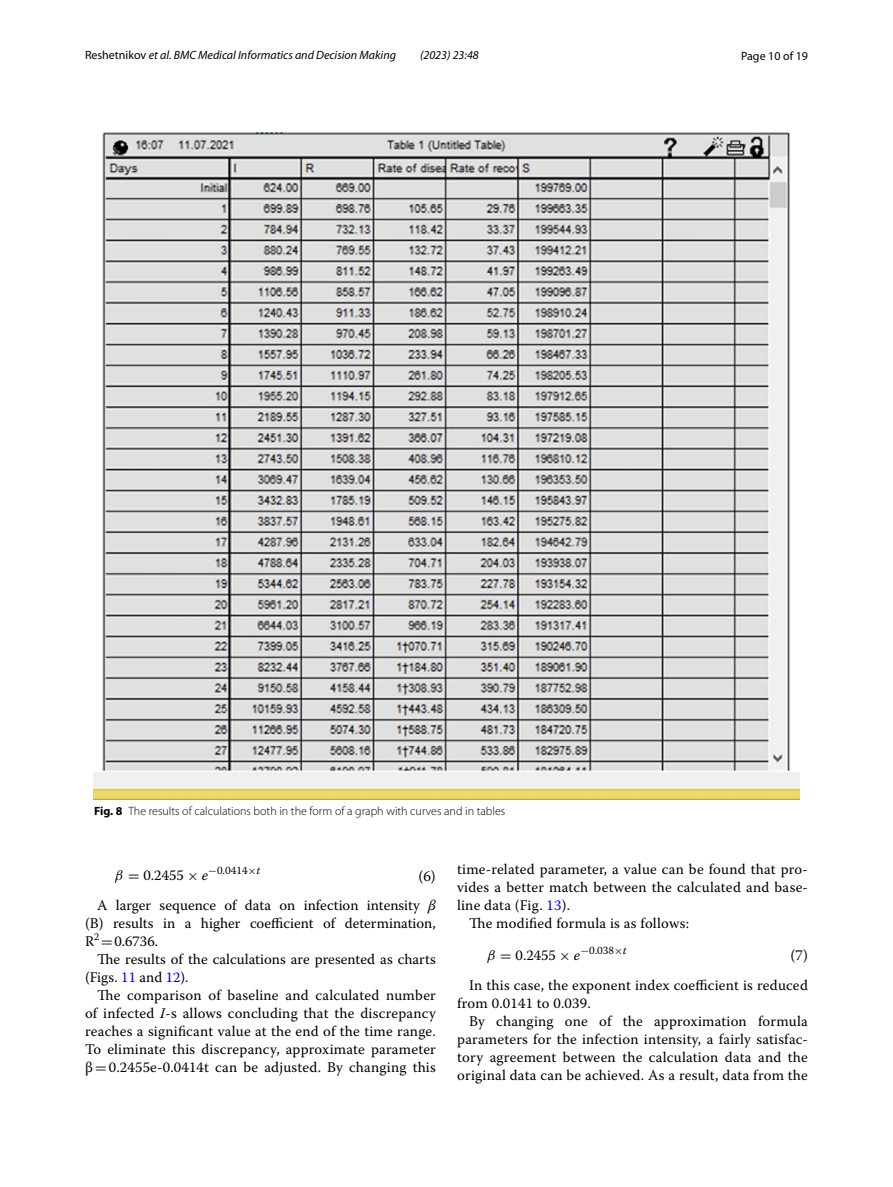
<style>
.page{position:relative;width:893px;height:1187px;background:#fff}
.page>*{position:absolute;margin:0;border:0;box-sizing:border-box;transform-origin:0 0}
.t1{font:15px "Warnock Pro";color:#000}
.t2{font:14.7px/18px "Warnock Pro";letter-spacing:.015em;color:#000;text-align:justify}
.t3{font:14.7px "Warnock Pro Regular 9";color:#000}
.t4{font:14.7px "Warnock Pro Regular 8";color:#000}
.t5{font:300 12px "Myriad Pro";color:#000}
.t6{font:italic 12px "Myriad Pro";color:#000}
.t7{font:12px "Myriad Pro";color:#000}
.t8{font:11.25px "Warnock Pro Regular 9";color:#000}
.t9{font:11.25px "Warnock Pro Regular 8";color:#000}
.s1{font-style:normal}
.s2{font-weight:700}
.s3{font-family:"MTSYN10"}
.s4{font-family:"Warnock Pro It 9"}
.s5{color:#00f}
.s6{font-family:"MTMI7"}
.s7{font-style:italic}
.s8{font-family:"MTSY"}
.s9{font-family:"MTSYN9"}
.s10{font-family:"Warnock Pro It 8"}
.s11{font-family:"MTMI8"}
</style>
<div class="page">
<img style="left:94px;top:133px;width:705px;height:666px">
<p class="t6" style="left:85px;top:48px;width:313px"><span class="s1">Reshetnikov</span> et al. BMC Medical Informatics and Decision Making</p>
<p class="t6" style="left:420px;top:48px;width:60px">(2023) 23:48</p>
<p class="t7" style="left:741px;top:48px;width:68px">Page 10 of 19</p>
<p class="t5" style="left:94px;top:803px;width:413px"><span class="s2">Fig. 8</span> The results of calculations both in the form of a graph with curves and in tables</p>
<p class="t8" style="left:208px;top:866px;width:53px"><span class="s3">−</span>0.0414<span class="s3">×</span><span class="s4">t</span></p>
<p class="t2" style="left:457px;top:860px;width:352px">time-related parameter, a value can be found that pro-</p>
<p class="t2" style="left:457px;top:878px;width:352px">vides a better match between the calculated and base-</p>
<p class="t2" style="left:457px;top:896px;width:115px">line data (Fig. <span class="s5">13</span>).</p>
<p class="t2" style="left:469px;top:914px;width:222px">The modified formula is as follows:</p>
<p class="t3" style="left:115px;top:869px;width:95px"><span class="s6">β</span> <span class="s3">=</span> 0.2455 <span class="s3">×</span> <span class="s4">e</span></p>
<p class="t1" style="left:419px;top:866px;width:19px">(6)</p>
<p class="t2" style="left:85px;top:896px;width:352px;text-indent:12px">A larger sequence of data on infection intensity <span class="s7">β </span>(B) results in a higher coefficient of determination, R<sup>2</sup> <span class="s8">=</span>0.6736.</p>
<p class="t2" style="left:85px;top:950px;width:352px;text-indent:12px">The results of the calculations are presented as charts (Figs. <span class="s5">11</span> and <span class="s5">12</span>).</p>
<p class="t2" style="left:85px;top:986px;width:352px;text-indent:12px">The comparison of baseline and calculated number of infected <span class="s7">I</span>-s allows concluding that the discrepancy reaches a significant value at the end of the time range.<br>To eliminate this discrepancy, approximate parameter β<span class="s8">=</span>0.2455e-0.0414t can be adjusted. By changing this</p>
<p class="t9" style="left:580px;top:945px;width:48px"><span class="s9">−</span>0.038<span class="s9">×</span><span class="s10">t</span></p>
<p class="t4" style="left:487px;top:949px;width:95px"><span class="s11">β</span> <span class="s9">=</span> 0.2455 <span class="s9">×</span> <span class="s10">e</span></p>
<p class="t1" style="left:791px;top:945px;width:19px">(7)</p>
<p class="t2" style="left:457px;top:975px;width:352px;text-indent:12px">In this case, the exponent index coefficient is reduced from 0.0141 to 0.039.</p>
<p class="t2" style="left:457px;top:1011px;width:352px;text-indent:12px">By changing one of the approximation formula parameters for the infection intensity, a fairly satisfac&shy;tory agreement between the calculation data and the original data can be achieved. As a result, data from the</p>
</div>
